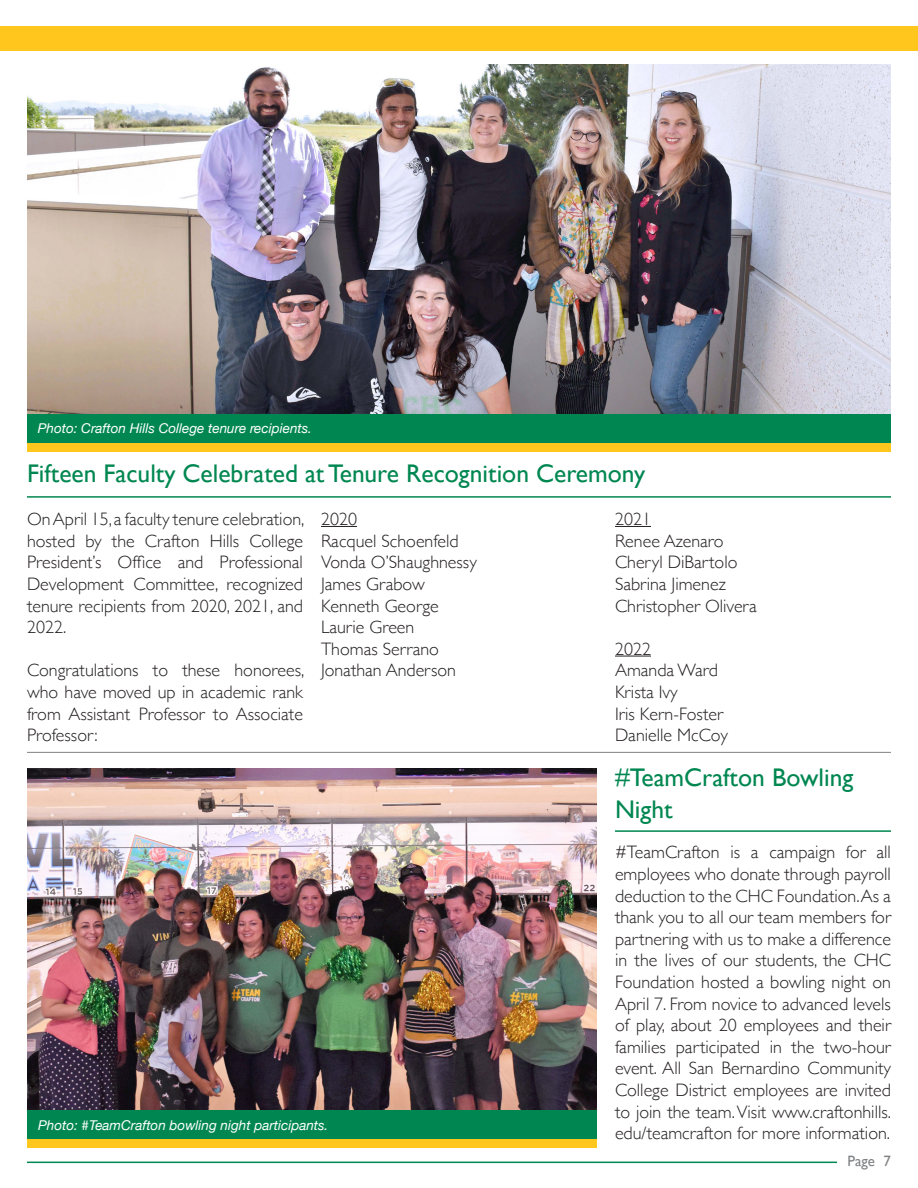
<style>
.page{position:relative;width:918px;height:1188px;background:#fff}
.page>*{position:absolute;margin:0;border:0;box-sizing:border-box;transform-origin:0 0}
.t1{font:25.5px/31.5px "Gill Sans";color:#008751}
.t2{font:300 18px/21.6px "Gill Sans";color:#231f20;text-align:justify}
.t3{font:15px "Gill Sans";color:#808285}
.t4{font:italic 13.5px "Helvetica Neue";color:#fff}
</style>
<div class="page">
<img style="left:27px;top:65px;width:864px;height:349px">
<hr style="left:27px;top:752px;width:864px;height:1px;background:#808285">
<img style="left:27px;top:768px;width:570px;height:342px">
<div style="left:0;top:27px;width:918px;height:24px;background:#ffc61e"></div>
<hr style="left:27px;top:1162px;width:810px;height:1px;background:#008751">
<div style="left:27px;top:414px;width:864px;height:29px;background:#008751"></div>
<div style="left:27px;top:1110px;width:570px;height:29px;background:#008751"></div>
<div style="left:27px;top:443px;width:864px;height:8px;background:#ffc61e"></div>
<hr style="left:27px;top:496px;width:864px;height:2px;background:#008751">
<div style="left:27px;top:1139px;width:570px;height:9px;background:#ffc61e"></div>
<hr style="left:615px;top:830px;width:276px;height:2px;background:#008751">
<hr style="left:321px;top:526px;width:36px;height:1px;background:#231f20">
<hr style="left:615px;top:526px;width:36px;height:1px;background:#231f20">
<hr style="left:615px;top:656px;width:36px;height:1px;background:#231f20">
<p class="t4" style="left:38px;top:419px;width:276px">Photo: Crafton Hills College tenure recipients.</p>
<p class="t1" style="left:27px;top:457px;width:620px">Fifteen Faculty Celebrated at Tenure Recognition Ceremony</p>
<p class="t2" style="left:27px;top:508px;width:279px">On April 15, a faculty tenure celebration, hosted by the Crafton Hills College President’s Office and Professional Development Committee, recognized tenure recipients from 2020, 2021, and 2022.</p>
<p class="t2" style="left:27px;top:659px;width:279px">Congratulations to these honorees, who have moved up in academic rank from Assistant Professor to Associate Professor:</p>
<p class="t2" style="left:321px;top:508px;width:37px">2020</p>
<p class="t2" style="left:321px;top:529px;width:139px">Racquel Schoenfeld</p>
<p class="t2" style="left:321px;top:551px;width:157px">Vonda O’Shaughnessy</p>
<p class="t2" style="left:321px;top:572px;width:105px">James Grabow</p>
<p class="t2" style="left:321px;top:594px;width:119px">Kenneth George</p>
<p class="t2" style="left:321px;top:616px;width:95px">Laurie Green</p>
<p class="t2" style="left:321px;top:637px;width:120px">Thomas Serrano</p>
<p class="t2" style="left:321px;top:659px;width:136px">Jonathan Anderson</p>
<p class="t4" style="left:38px;top:1115px;width:292px">Photo: #TeamCrafton bowling night participants.</p>
<p class="t2" style="left:615px;top:508px;width:37px">2021</p>
<p class="t2" style="left:615px;top:529px;width:110px">Renee Azenaro</p>
<p class="t2" style="left:615px;top:551px;width:124px">Cheryl DiBartolo</p>
<p class="t2" style="left:615px;top:572px;width:112px">Sabrina Jimenez</p>
<p class="t2" style="left:615px;top:594px;width:143px">Christopher Olivera</p>
<p class="t2" style="left:615px;top:637px;width:37px">2022</p>
<p class="t2" style="left:615px;top:659px;width:105px">Amanda Ward</p>
<p class="t2" style="left:615px;top:680px;width:64px">Krista Ivy</p>
<p class="t2" style="left:615px;top:702px;width:110px">Iris Kern-Foster</p>
<p class="t2" style="left:615px;top:724px;width:114px">Danielle McCoy</p>
<p class="t1" style="left:615px;top:761px;width:240px">#TeamCrafton Bowling<br>Night</p>
<p class="t2" style="left:615px;top:841px;width:278px">#TeamCrafton is a campaign for all employees who donate through payroll deduction to the CHC Foundation. As a thank you to all our team members for partnering with us to make a difference in the lives of our students, the CHC Foundation hosted a bowling night on April 7. From novice to advanced levels of play, about 20 employees and their families participated in the two-hour event. All San Bernardino Community College District employees are invited to join the team. Visit www.craftonhills. edu/teamcrafton for more information.</p>
<p class="t3" style="left:848px;top:1152px;width:45px">Page 7</p>
</div>
